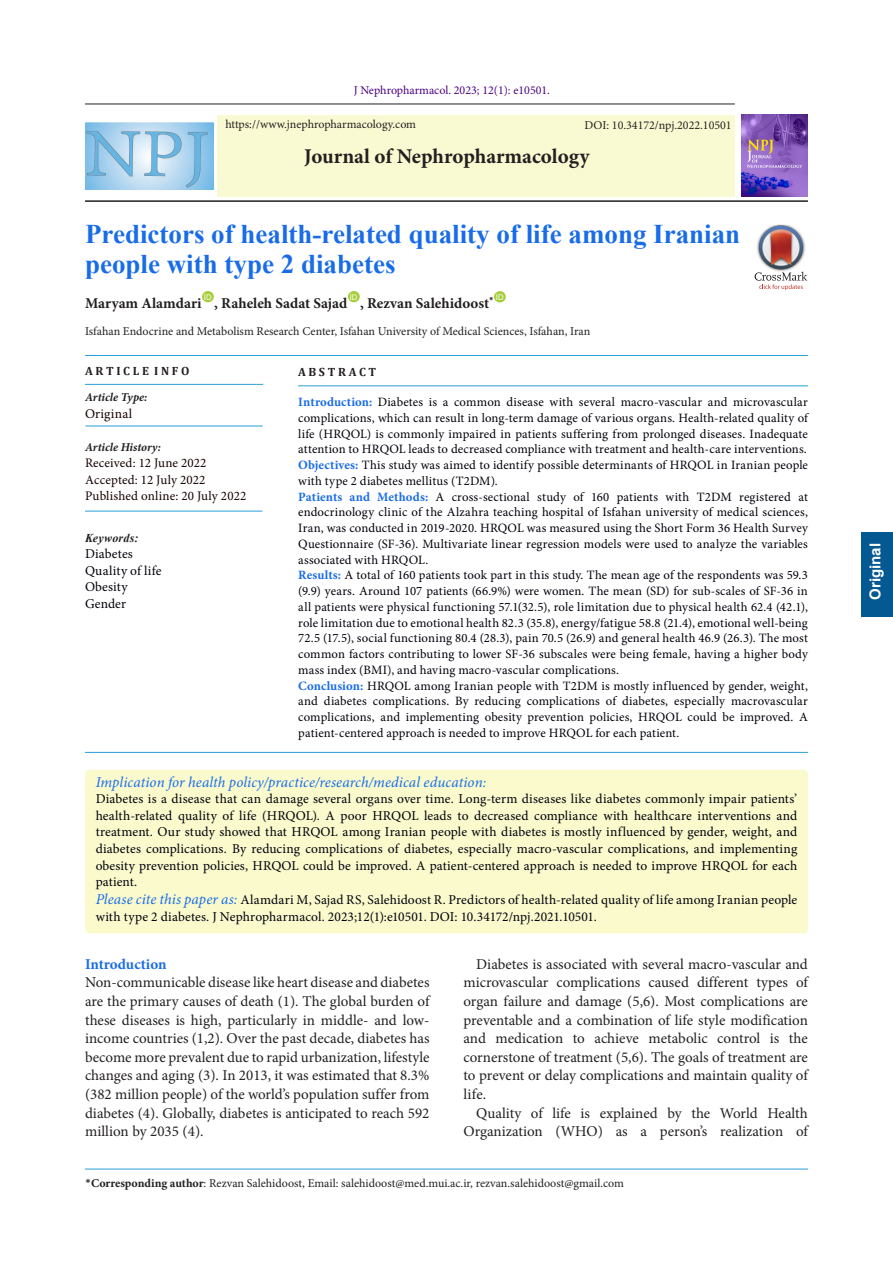
<style>
.page{position:relative;width:893px;height:1263px;background:#fff}
.page>*{position:absolute;margin:0;border:0;box-sizing:border-box;transform-origin:0 0}
.t1{font:700 27px/30px "Times New Roman";color:#196ce8}
.t2{font:700 21px "Minion Pro";color:#231f20}
.t3{font:15px/18.6px "Minion Pro";color:#231f20;text-align:justify}
.abstract{font:italic 15px "Minion Pro";letter-spacing:.005em;color:#196ce8}
.t4{font:700 15px "Minion Pro";color:#231f20}
.t5{font:700 15px "Minion Pro";letter-spacing:-.005em;color:#196ce8}
.t6{font:700 15px "Arial";color:#fff}
.abstract-2{font:13.5px/16.5px "Minion Pro";letter-spacing:.005em;color:#00000b;text-align:justify}
.t7{font:13.5px "Minion Pro";letter-spacing:.025em;color:#170000}
.t8{font:13.05px "Minion Pro";letter-spacing:.01em;color:#170000}
.abstract-3{font:12.75px/15.8px "Minion Pro";letter-spacing:.01em;color:#00000b;text-align:justify}
.t9{font:12px "Minion Pro";color:#231f20}
.t10{font:12px "Minion Pro";color:#4b0082}
.t11{font:italic 700 12px "Minion Pro";color:#231f20}
.t12{font:700 12px "Cambria";color:#231f20}
.abstract-4{font:italic 700 12px "Times New Roman";letter-spacing:.015em;color:#231f20}
.t13{font:7.8px "Arial";color:#fff}
.s1{font-weight:700;color:#196ce8}
.s2{font-style:italic;font-size:15px;color:#196ce8}
.s3{font-family:"Calibri"}
.s4{font-weight:700}
</style>
<div class="page">
<hr style="left:85px;top:104px;width:650px;height:1px;background:#231f20">
<hr style="left:85px;top:200px;width:723px;height:2px;background:#231f20">
<div style="left:217px;top:115px;width:518px;height:81px;background:#fafad2"></div>
<img style="left:741px;top:115px;width:66px;height:82px">
<div style="left:202px;top:291px;width:12px;height:11px;background:#a6ce39;border-radius:50%"></div>
<div style="left:348px;top:291px;width:12px;height:11px;background:#a6ce39;border-radius:50%"></div>
<div style="left:494px;top:291px;width:12px;height:11px;background:#a6ce39;border-radius:50%"></div>
<hr style="left:85px;top:1169px;width:723px;height:1px;background:#28a0da">
<div style="left:85px;top:770px;width:723px;height:163px;background:#fafacd;border-radius:5px"></div>
<hr style="left:298px;top:385px;width:510px;height:1px;background:#28a0da">
<hr style="left:85px;top:355px;width:723px;height:1px;background:#28a0da">
<hr style="left:85px;top:752px;width:723px;height:1px;background:#28a0da">
<hr style="left:85px;top:384px;width:178px;height:1px;background:#28a0da">
<hr style="left:85px;top:426px;width:178px;height:1px;background:#28a0da">
<div style="left:861px;top:532px;width:32px;height:85px;background:#055992"></div>
<svg style="left:755px;top:225px;width:52px;height:65px"></svg>
<hr style="left:85px;top:511px;width:177px;height:1px;background:#28a0da">
<img style="left:85px;top:122px;width:128px;height:67px">
<p class="t10" style="left:354px;top:82px;width:198px">J Nephropharmacol. 2023; 12(1): e10501.</p>
<p class="t9" style="left:225px;top:116px;width:192px">https://www.jnephropharmacology.com</p>
<p class="t9" style="left:584px;top:117px;width:149px">DOI: 10.34172/npj.2022.10501</p>
<p class="t2" style="left:304px;top:142px;width:287px">Journal of Nephropharmacology</p>
<p class="t1" style="left:85px;top:218px;width:657px">Predictors of health-related quality of life among Iranian people with type 2 diabetes</p>
<p class="t4" style="left:85px;top:292px;width:118px">Maryam Alamdari</p>
<p class="t13" style="left:350px;top:292px;width:9px">ID</p>
<p class="t4" style="left:360px;top:292px;width:135px">, Rezvan Salehidoost<sup>*</sup></p>
<p class="t13" style="left:496px;top:292px;width:9px">ID</p>
<p class="t9" style="left:85px;top:323px;width:507px">Isfahan Endocrine and Metabolism Research Center, Isfahan University of Medical Sciences, Isfahan, Iran</p>
<p class="t13" style="left:204px;top:292px;width:9px">ID</p>
<p class="t4" style="left:214px;top:292px;width:135px">, Raheleh Sadat Sajad</p>
<p class="t12" style="left:85px;top:363px;width:106px">A R T I C L E I N F O</p>
<p class="t11" style="left:85px;top:389px;width:64px">Article Type:</p>
<p class="t7" style="left:85px;top:404px;width:49px">Original</p>
<p class="t11" style="left:85px;top:438px;width:78px">Article History:</p>
<p class="t8" style="left:85px;top:454px;width:123px">Received: 12 June 2022</p>
<p class="t8" style="left:85px;top:471px;width:122px">Accepted: 12 July 2022</p>
<p class="t8" style="left:85px;top:487px;width:163px">Published online: 20 July 2022</p>
<p class="abstract-4" style="left:85px;top:529px;width:55px">Keywords:</p>
<p class="abstract-2" style="left:85px;top:546px;width:49px">Diabetes</p>
<p class="abstract-2" style="left:85px;top:562px;width:78px">Quality of life</p>
<p class="abstract-2" style="left:85px;top:579px;width:44px">Obesity</p>
<p class="abstract-2" style="left:85px;top:595px;width:43px">Gender</p>
<p class="t12" style="left:298px;top:363px;width:80px">A B S T R A C T</p>
<p class="abstract-3" style="left:298px;top:394px;width:511px"><span class="s1">Introduction:</span> Diabetes is a common disease with several macro-vascular and microvascular complications, which can result in long-term damage of various organs. Health-related quality of life (HRQOL) is commonly impaired in patients suffering from prolonged diseases. Inadequate attention to HRQOL leads to decreased compliance with treatment and health-care interventions.</p>
<p class="abstract-3" style="left:298px;top:457px;width:511px"><span class="s1">Objectives:</span> This study was aimed to identify possible determinants of HRQOL in Iranian people with type 2 diabetes mellitus (T2DM).</p>
<p class="abstract-3" style="left:298px;top:489px;width:511px"><span class="s1">Patients and Methods:</span> A cross-sectional study of 160 patients with T2DM registered at endocrinology clinic of the Alzahra teaching hospital of Isfahan university of medical sciences, Iran, was conducted in 2019-2020. HRQOL was measured using the Short Form 36 Health Survey Questionnaire (SF-36). Multivariate linear regression models were used to analyze the variables associated with HRQOL.</p>
<p class="abstract-3" style="left:298px;top:567px;width:511px"><span class="s1">Results:</span> A total of 160 patients took part in this study. The mean age of the respondents was 59.3 (9.9) years. Around 107 patients (66.9%) were women. The mean (SD) for sub-scales of SF-36 in all patients were physical functioning 57.1(32.5), role limitation due to physical health 62.4 (42.1), role limitation due to emotional health 82.3 (35.8), energy/fatigue 58.8 (21.4), emotional well-being 72.5 (17.5), social functioning 80.4 (28.3), pain 70.5 (26.9) and general health 46.9 (26.3). The most common factors contributing to lower SF-36 subscales were being female, having a higher body mass index (BMI), and having macro-vascular complications.</p>
<p class="abstract-3" style="left:298px;top:678px;width:511px"><span class="s1">Conclusion:</span> HRQOL among Iranian people with T2DM is mostly influenced by gender, weight, and diabetes complications. By reducing complications of diabetes, especially macrovascular complications, and implementing obesity prevention policies, HRQOL could be improved. A patient-centered approach is needed to improve HRQOL for each patient.</p>
<p class="abstract" style="left:96px;top:772px;width:392px">Implication for health policy/practice/research/medical education:</p>
<p class="abstract-2" style="left:96px;top:791px;width:703px">Diabetes is a disease that can damage several organs over time. Long-term diseases like diabetes commonly impair patients’ health-related quality of life (HRQOL). A poor HRQOL leads to decreased compliance with healthcare interventions and treatment. Our study showed that HRQOL among Iranian people with diabetes is mostly influenced by gender, weight, and diabetes complications. By reducing complications of diabetes, especially macro-vascular complications, and implementing obesity prevention policies, HRQOL could be improved. A patient-centered approach is needed to improve HRQOL for each patient.</p>
<p class="abstract-2" style="left:96px;top:891px;width:703px"><span class="s2">Please cite this paper as:</span> Alamdari M, Sajad RS, Salehidoost R. Predictors of health-related quality of life among Iranian people with type 2 diabetes. J Nephropharmacol. 2023;12(1):e10501. DOI: 10.34172/npj.2021.10501.</p>
<p class="t5" style="left:85px;top:953px;width:83px">Introduction</p>
<p class="t3" style="left:85px;top:973px;width:346px">Non-communicable disease like heart disease and diabetes are the primary causes of death (1). The global burden of these diseases is high, particularly in middle- and low&shy;income countries (1,2). Over the past decade, diabetes has become more prevalent due to rapid urbanization, lifestyle changes and aging (3). In 2013, it was estimated that 8.3% (382 million people) of the world’s population suffer from diabetes (4). Globally, diabetes is anticipated to reach 592 million by 2035 (4).</p>
<p class="t3" style="left:463px;top:955px;width:346px;text-indent:13px">Diabetes is associated with several macro-vascular and microvascular complications caused different types of organ failure and damage (5,6). Most complications are preventable and a combination of life style modification and medication to achieve metabolic control is the cornerstone of treatment (5,6). The goals of treatment are to prevent or delay complications and maintain quality of life.</p>
<p class="t3" style="left:463px;top:1103px;width:346px;text-align:right">Quality of life is explained by the World Health<br>Organization (WHO) as a person’s realization of</p>
<p class="t9" style="left:85px;top:1175px;width:540px"><span class="s3">*</span><span class="s4">Corresponding author</span>: Rezvan Salehidoost, Email: salehidoost@med.mui.ac.ir, rezvan.salehidoost@gmail.com</p>
<p class="t6" style="left:864px;top:600px;width:58px;rotate:-90deg">Original</p>
</div>
